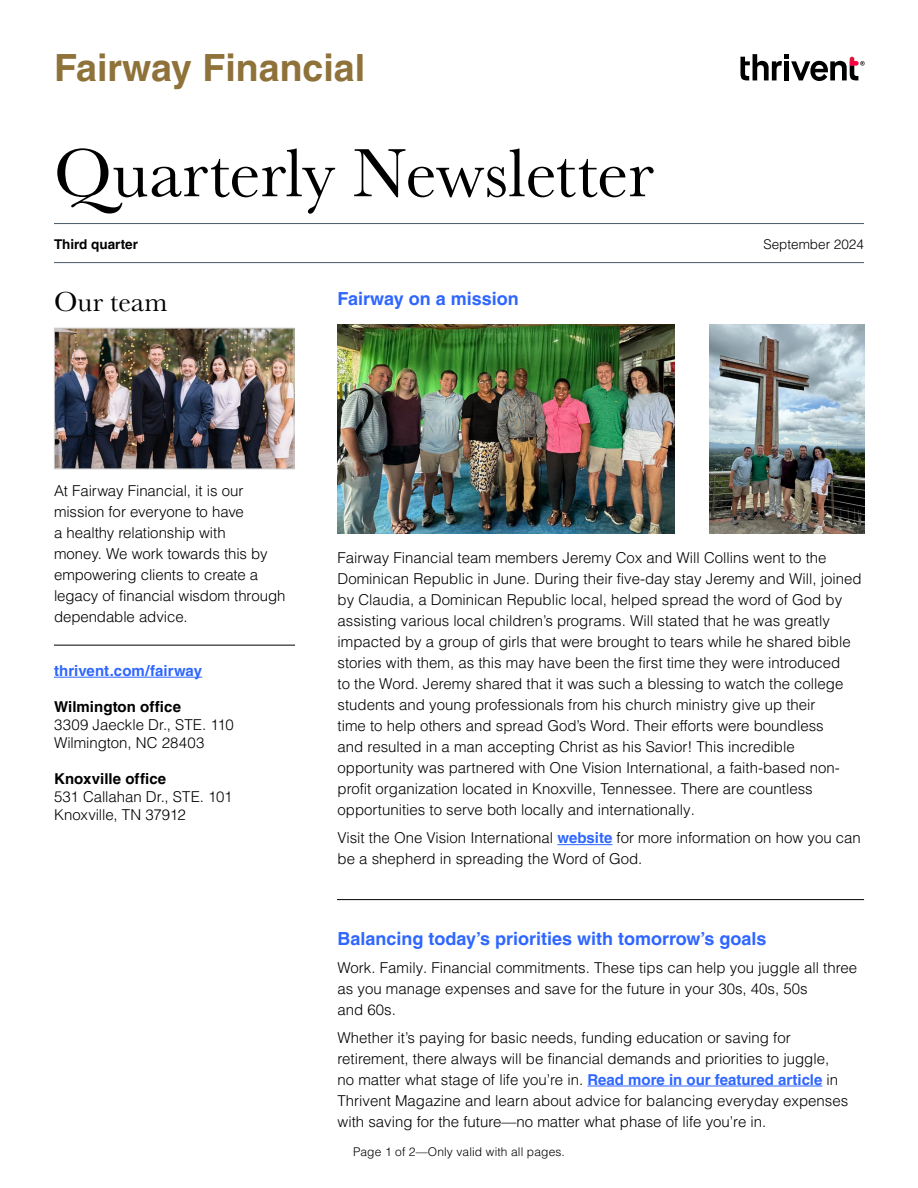
<style>
.page{position:relative;width:918px;height:1188px;background:#fff}
.page>*{position:absolute;margin:0;border:0;box-sizing:border-box;transform-origin:0 0}
.t1{font:70.5px "Baskerville URW";color:#000}
.t2{font:700 37.5px "Helvetica LT Pro";color:#8e723a}
.t3{font:28.5px "Baskerville URW";letter-spacing:.005em;color:#000}
.t4{font:700 18px "Helvetica LT Pro";color:#2e66ff}
.t5{font:300 15px/21px "Helvetica LT Pro";color:#000}
.t6{font:700 15px "Helvetica LT Pro";letter-spacing:.005em;color:#000}
.t7{font:700 15px "Helvetica LT Pro";letter-spacing:.005em;color:#2e66ff}
.t8{font:300 13.5px "Helvetica LT Pro";color:#000}
.t9{font:700 13.5px "Helvetica LT Pro";color:#000}
.t10{font:300 12px "Helvetica LT Pro";letter-spacing:.01em;color:#000}
.s1{font-weight:700;color:#2e66ff}
</style>
<div class="page">
<hr style="left:54px;top:223px;width:810px;height:1px;background:#485865">
<hr style="left:54px;top:262px;width:810px;height:1px;background:#485865">
<svg style="left:740px;top:54px;width:125px;height:27px"></svg>
<hr style="left:54px;top:677px;width:148px;height:1px;background:#2e66ff">
<img style="left:56px;top:330px;width:236px;height:137px">
<div style="left:54px;top:328px;width:240px;height:141px;border:1px solid #ccc"></div>
<hr style="left:54px;top:645px;width:241px;height:1px;background:#000">
<hr style="left:337px;top:899px;width:527px;height:1px;background:#000">
<hr style="left:587px;top:1086px;width:235px;height:1px;background:#2e66ff">
<hr style="left:557px;top:844px;width:55px;height:1px;background:#2e66ff">
<img style="left:709px;top:324px;width:156px;height:210px">
<img style="left:338px;top:324px;width:336px;height:210px">
<h2 class="t2" style="left:54px;top:45px;width:313px">Fairway Financial</h2>
<h1 class="t1" style="left:54px;top:125px;width:601px">Quarterly Newsletter</h1>
<p class="t9" style="left:54px;top:236px;width:86px">Third quarter</p>
<p class="t8" style="left:763px;top:236px;width:102px">September 2024</p>
<h3 class="t3" style="left:54px;top:282px;width:115px">Our team</h3>
<p class="t4" style="left:338px;top:287px;width:183px">Fairway on a mission</p>
<p class="t5" style="left:54px;top:480px;width:233px">At Fairway Financial, it is our mission for everyone to have<br>a healthy relationship with<br>money. We work towards this by empowering clients to create a legacy of financial wisdom through dependable advice.</p>
<p class="t7" style="left:54px;top:661px;width:150px">thrivent.com/fairway</p>
<p class="t6" style="left:54px;top:697px;width:129px">Wilmington office</p>
<p class="t5" style="left:54px;top:715px;width:181px;line-height:18px">3309 Jaeckle Dr., STE. 110<br>Wilmington, NC 28403</p>
<p class="t6" style="left:54px;top:769px;width:114px">Knoxville office</p>
<p class="t5" style="left:54px;top:787px;width:180px;line-height:18px">531 Callahan Dr., STE. 101<br>Knoxville, TN 37912</p>
<p class="t5" style="left:338px;top:547px;width:525px">Fairway Financial team members Jeremy Cox and Will Collins went to the Dominican Republic in June. During their five-day stay Jeremy and Will, joined by Claudia, a Dominican Republic local, helped spread the word of God by assisting various local children’s programs. Will stated that he was greatly impacted by a group of girls that were brought to tears while he shared bible stories with them, as this may have been the first time they were introduced<br>to the Word. Jeremy shared that it was such a blessing to watch the college students and young professionals from his church ministry give up their<br>time to help others and spread God’s Word. Their efforts were boundless<br>and resulted in a man accepting Christ as his Savior! This incredible opportunity was partnered with One Vision International, a faith-based non&shy;profit organization located in Knoxville, Tennessee. There are countless opportunities to serve both locally and internationally.</p>
<p class="t5" style="left:338px;top:827px;width:525px">Visit the One Vision International <span class="s1">website</span> for more information on how you can be a shepherd in spreading the Word of God.</p>
<p class="t4" style="left:338px;top:928px;width:430px">Balancing today’s priorities with tomorrow’s goals</p>
<p class="t5" style="left:338px;top:957px;width:521px">Work. Family. Financial commitments. These tips can help you juggle all three as you manage expenses and save for the future in your 30s, 40s, 50s<br>and 60s.</p>
<p class="t5" style="left:338px;top:1027px;width:512px">Whether it’s paying for basic needs, funding education or saving for retirement, there always will be financial demands and priorities to juggle, no matter what stage of life you’re in. <span class="s1">Read more in our featured article</span> in Thrivent Magazine and learn about advice for balancing everyday expenses with saving for the future—no matter what phase of life you’re in.</p>
<p class="t10" style="left:353px;top:1144px;width:213px">Page 1 of 2—Only valid with all pages.</p>
</div>
